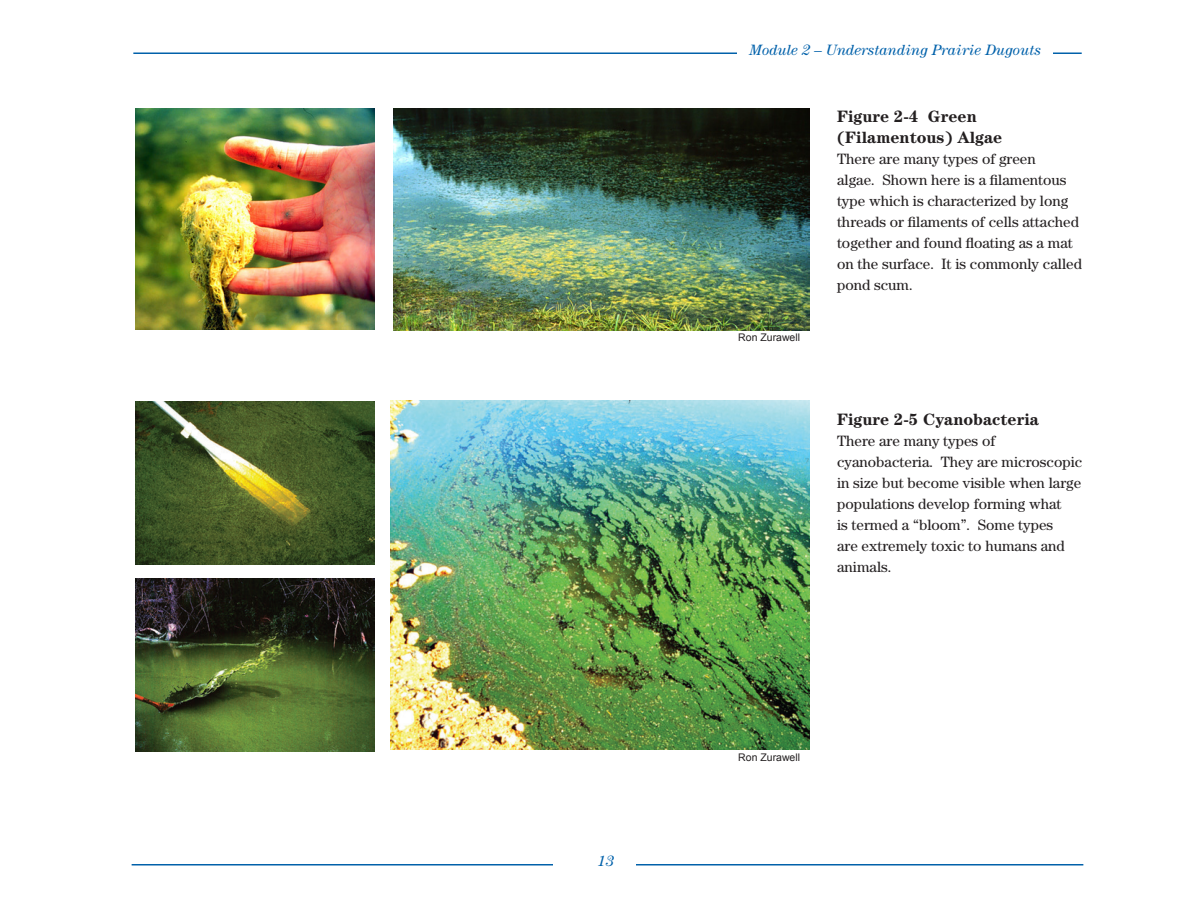
<style>
.page{position:relative;width:1188px;height:918px;background:#fff}
.page>*{position:absolute;margin:0;border:0;box-sizing:border-box;transform-origin:0 0}
.Figure_head_noindent{font:700 16.5px/21px "Century";color:#231f20}
.Figure_caption{font:15px/21px "Century";color:#231f20}
.t1{font:italic 15px "Century";color:#0161aa}
.Bullet_indented{font:10.5px "Arial";color:#231f20}
</style>
<div class="page">
<hr style="left:132px;top:864px;width:951px;height:2px;background:#0161aa">
<hr style="left:133px;top:52px;width:949px;height:2px;background:#0161aa">
<div style="left:554px;top:849px;width:82px;height:30px;background:#fff"></div>
<div style="left:737px;top:37px;width:316px;height:31px;background:#fff"></div>
<img style="left:135px;top:108px;width:240px;height:221px">
<img style="left:393px;top:108px;width:417px;height:223px">
<img style="left:135px;top:401px;width:240px;height:163px">
<img style="left:391px;top:401px;width:419px;height:348px">
<img style="left:135px;top:579px;width:240px;height:173px">
<p class="t1" style="left:597px;top:852px;width:18px">13</p>
<p class="t1" style="left:750px;top:41px;width:293px">Module 2 – Understanding Prairie Dugouts</p>
<p class="Bullet_indented" style="left:738px;top:331px;width:63px">Ron Zurawell</p>
<p class="Figure_head_noindent" style="left:837px;top:106px;width:167px">Figure 2-4 Green (Filamentous) Algae</p>
<p class="Figure_caption" style="left:837px;top:148px;width:247px">There are many types of green<br>algae. Shown here is a filamentous type which is characterized by long threads or filaments of cells attached together and found floating as a mat on the surface. It is commonly called pond scum.</p>
<p class="Figure_head_noindent" style="left:837px;top:409px;width:204px">Figure 2-5 Cyanobacteria</p>
<p class="Figure_caption" style="left:837px;top:431px;width:247px">There are many types of cyanobacteria. They are microscopic in size but become visible when large populations develop forming what<br>is termed a “bloom”. Some types<br>are extremely toxic to humans and animals.</p>
<p class="Bullet_indented" style="left:738px;top:751px;width:63px">Ron Zurawell</p>
</div>
